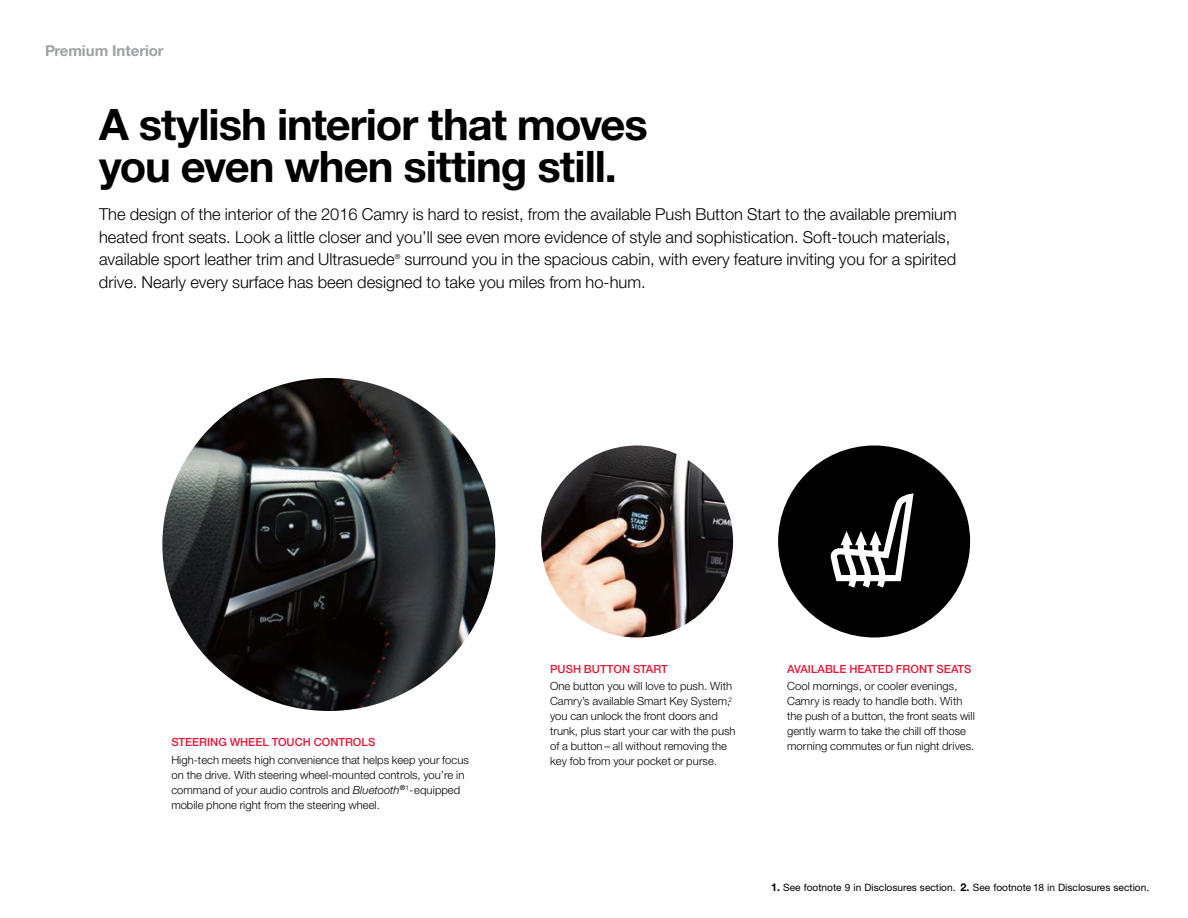
<style>
.page{position:relative;width:1188px;height:918px;background:#fff}
.page>*{position:absolute;margin:0;border:0;box-sizing:border-box;transform-origin:0 0}
.t1{font:700 43.5px/42px "Helvetica Neue LT Std";letter-spacing:-.025em;color:#000}
.t2{font:300 16.5px/22.5px "Helvetica Neue LT Std";color:#000}
.t3{font:700 15px "Helvetica Neue LT Std";color:#9fa1a4}
.t4{font:300 11.25px/15px "Helvetica Neue LT Std";color:#000}
.t5{font:500 11.25px "Helvetica Neue LT Std";color:#e31837}
.t6{font:10.2px "Helvetica Neue LT Std";color:#000}
.t7{font:300 7.05px "Helvetica Neue LT Std";color:#000}
.s1{font-style:italic}
.s2{font-weight:700;font-size:10.8px}
</style>
<div class="page">
<img style="left:541px;top:446px;width:192px;height:192px;border-radius:96px">
<img style="left:162px;top:378px;width:333px;height:333px;border-radius:166px">
<div style="left:778px;top:446px;width:192px;height:192px;background:#000;border-radius:50%"></div>
<svg style="left:833px;top:494px;width:81px;height:94px"></svg>
<h3 class="t3" style="left:45px;top:41px;width:120px">Premium Interior</h3>
<h1 class="t1" style="left:99px;top:102px;width:550px">A stylish interior that moves you even when sitting still.</h1>
<p class="t2" style="left:99px;top:203px;width:859px">The design of the interior of the 2016 Camry is hard to resist, from the available Push Button Start to the available premium heated front seats. Look a little closer and you’ll see even more evidence of style and sophistication. Soft-touch materials, available sport leather trim and Ultrasuede</p>
<h2 class="t2" style="left:99px;top:248px;width:859px;text-indent:305px">surround you in the spacious cabin, with every feature inviting you for a spirited drive. Nearly every surface has been designed to take you miles from ho-hum.</h2>
<p class="t7" style="left:395px;top:252px;width:7px">®</p>
<p class="t5" style="left:171px;top:735px;width:205px">STEERING WHEEL TOUCH CONTROLS</p>
<p class="t4" style="left:171px;top:752px;width:299px">High-tech meets high convenience that helps keep your focus on the drive. With steering wheel-mounted controls, you’re in command of your audio controls and <span class="s1">Bluetooth</span><sup>®</sup><sup>1</sup>- equipped mobile phone right from the steering wheel.</p>
<p class="t5" style="left:550px;top:662px;width:119px">PUSH BUTTON START</p>
<p class="t4" style="left:550px;top:679px;width:187px">One button you will love to push. With Camry’s available Smart Key System,<sup>2 </sup>you can unlock the front doors and trunk, plus start your car with the push of a button – all without removing the key fob from your pocket or purse.</p>
<p class="t5" style="left:787px;top:662px;width:186px">AVAILABLE HEATED FRONT SEATS</p>
<p class="t4" style="left:787px;top:679px;width:189px">Cool mornings, or cooler evenings, Camry is ready to handle both. With the push of a button, the front seats will gently warm to take the chill off those morning commutes or fun night drives.</p>
<p class="t6" style="left:771px;top:881px;width:380px"><span class="s2">1.</span> See footnote 9 in Disclosures section. <span class="s2">2.</span> See footnote 18 in Disclosures section.</p>
</div>
